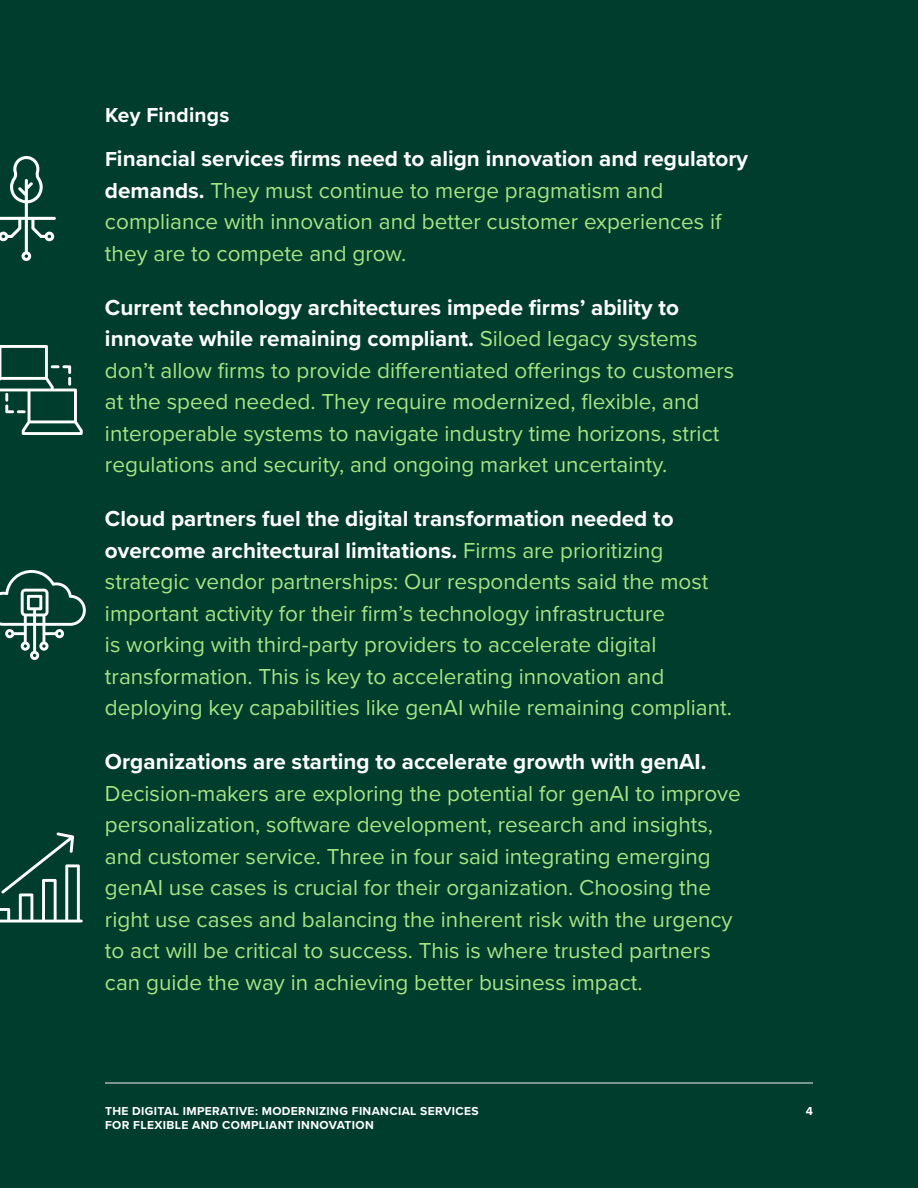
<style>
.page{position:relative;width:918px;height:1188px;background:#003d2d}
.page>*{position:absolute;margin:0;border:0;box-sizing:border-box;transform-origin:0 0}
.t1{font:22.5px/31.5px "Proxima Nova";color:#a6e483}
.t2{font:700 22.5px "Proxima Nova";color:#fff}
.t3{font:700 21px "Proxima Nova";letter-spacing:.01em;color:#fff}
.t4{font:700 12px/14.4px "Proxima Nova";letter-spacing:.03em;color:#fff}
.s1{font-weight:700;font-size:21px;color:#fff}
.s2{font-weight:700;color:#fff}
</style>
<div class="page">
<svg style="left:0;top:570px;width:86px;height:90px"></svg>
<svg style="left:0;top:156px;width:56px;height:105px"></svg>
<svg style="left:0;top:345px;width:83px;height:90px"></svg>
<svg style="left:0;top:832px;width:83px;height:91px"></svg>
<hr style="left:105px;top:1083px;width:708px;height:1px;background:#f2f2f2">
<p class="t3" style="left:105px;top:99px;width:126px">Key Findings</p>
<p class="t1" style="left:105px;top:142px;width:645px"><span class="s1">F</span><span class="s2">inancial services firms need to align innovation and regulatory demands.</span> They must continue to merge pragmatism and compliance with innovation and better customer experiences if they are to compete and grow.</p>
<p class="t1" style="left:105px;top:291px;width:631px"><span class="s2">Current technology architectures impede firms’ ability to innovate while remaining compliant.</span> Siloed legacy systems don’t allow firms to provide differentiated offerings to customers at the speed needed. They require modernized, flexible, and interoperable systems to navigate industry time horizons, strict regulations and security, and ongoing market uncertainty.</p>
<p class="t1" style="left:105px;top:502px;width:628px"><span class="s2">Cloud partners fuel the digital transformation needed to overcome architectural limitations.</span> Firms are prioritizing strategic vendor partnerships: Our respondents said the most important activity for their firm’s technology infrastructure<br>is working with third-party providers to accelerate digital transformation. This is key to accelerating innovation and deploying key capabilities like genAI while remaining compliant.</p>
<p class="t2" style="left:105px;top:745px;width:603px">Organizations are starting to accelerate growth with genAI.</p>
<p class="t1" style="left:105px;top:777px;width:637px">Decision-makers are exploring the potential for genAI to improve personalization, software development, research and insights, and customer service. Three in four said integrating emerging genAI use cases is crucial for their organization. Choosing the right use cases and balancing the inherent risk with the urgency to act will be critical to success. This is where trusted partners can guide the way in achieving better business impact.</p>
<p class="t4" style="left:105px;top:1104px;width:375px">THE DIGITAL IMPERATIVE: MODERNIZING FINANCIAL SERVICES<br>FOR FLEXIBLE AND COMPLIANT INNOVATION</p>
<p class="t4" style="left:806px;top:1104px;width:9px">4</p>
</div>
